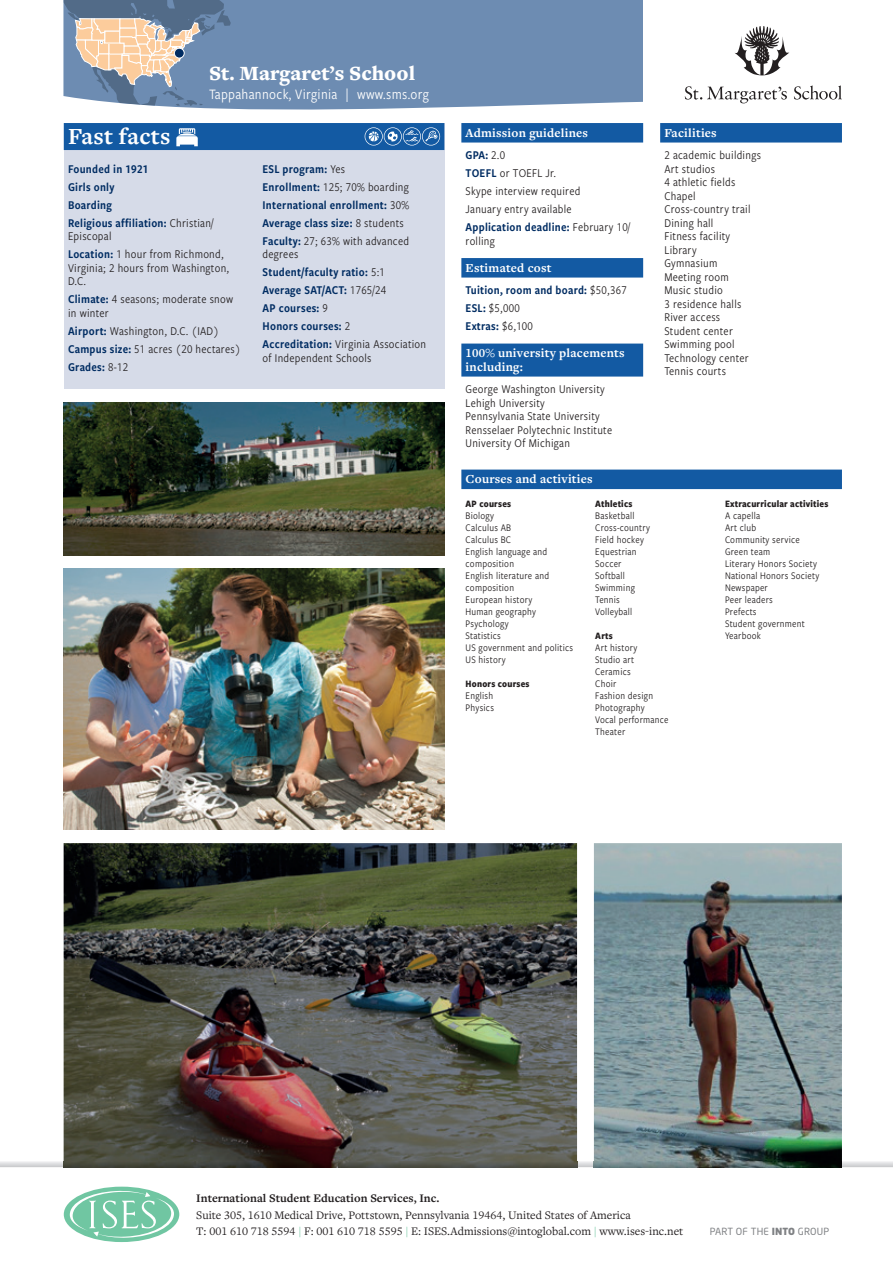
<style>
.page{position:relative;width:893px;height:1263px;background:#fff}
.page>*{position:absolute;margin:0;border:0;box-sizing:border-box;transform-origin:0 0}
.t1{font:700 24px "Freight Text Pro";letter-spacing:.01em;color:#fff}
.t2{font:900 21px "Freight Text Pro";color:#fff}
.t3{font:15px "Freight Sans Cnd Pro";letter-spacing:.02em;color:#fff}
.t4{font:700 12.75px/13.5px "Freight Text Pro";letter-spacing:.015em;color:#fff}
.t5{font:12.3px/13.5px "Freight Sans Cnd Pro";letter-spacing:.02em;color:#231f20}
.t6{font:12.3px/18px "Freight Sans Cnd Pro Semi";letter-spacing:.02em;color:#002c62}
.t7{font:12px/16.5px "Freight Text Pro";color:#231f20}
.t8{font:700 12px "Freight Text Pro";color:#231f20}
.t9{font:10.5px/12px "Freight Sans Cnd Pro";letter-spacing:.02em;color:#231f20}
.t10{font:700 10.2px "Freight Sans Cnd Pro";letter-spacing:.02em;color:#231f20}
.t11{font:9.75px "Neo Sans";letter-spacing:.02em;color:#808285}
.s1{font-family:"Freight Sans Cnd Pro";color:#231f20}
.s2{font-family:"Freight Sans Cnd Pro Semi";color:#002c62}
.s3{color:#70c6a2}
.s4{font-weight:900}
</style>
<div class="page">
<div style="left:160px;top:0;width:483px;height:110px;background:#6d8cb2"></div>
<svg style="left:63px;top:0;width:168px;height:106px;background:#969eab"></svg>
<div style="left:64px;top:123px;width:380px;height:266px;background:#d6dbe8"></div>
<div style="left:64px;top:123px;width:380px;height:27px;background:#135aa3"></div>
<svg style="left:176px;top:128px;width:22px;height:18px"></svg>
<div style="left:461px;top:123px;width:182px;height:20px;background:#135aa3"></div>
<div style="left:461px;top:258px;width:182px;height:20px;background:#135aa3"></div>
<div style="left:461px;top:344px;width:182px;height:33px;background:#135aa3"></div>
<div style="left:660px;top:123px;width:182px;height:20px;background:#135aa3"></div>
<div style="left:461px;top:470px;width:381px;height:19px;background:#135aa3"></div>
<img style="left:64px;top:402px;width:380px;height:153px">
<img style="left:64px;top:569px;width:380px;height:261px">
<svg style="left:365px;top:127px;width:75px;height:19px"></svg>
<svg style="left:685px;top:86px;width:102px;height:17px"></svg>
<svg style="left:794px;top:85px;width:48px;height:15px"></svg>
<svg style="left:735px;top:26px;width:54px;height:49px"></svg>
<img style="left:64px;top:843px;width:513px;height:318px">
<img style="left:594px;top:843px;width:248px;height:318px">
<div style="left:174px;top:48px;width:10px;height:10px;background:#002c62;border-radius:50%"></div>
<div style="left:174px;top:48px;width:11px;height:10px;border:1px solid #fff;border-radius:50%"></div>
<div style="left:64px;top:1186px;width:115px;height:56px;background:#70c6a2;border-radius:50%"></div>
<svg style="left:70px;top:1190px;width:104px;height:48px"></svg>
<img style="left:0;top:1161px;width:893px;height:6px">
<img style="left:64px;top:1161px;width:513px;height:6px">
<img style="left:594px;top:1161px;width:248px;height:6px">
<h2 class="t2" style="left:209px;top:59px;width:208px">St. Margaret’s School</h2>
<p class="t3" style="left:209px;top:84px;width:221px">Tappahannock, Virginia | www.sms.org</p>
<h1 class="t1" style="left:68px;top:120px;width:104px">Fast facts</h1>
<p class="t6" style="left:68px;top:159px;width:147px">Founded in 1921<br>Girls only<br>Boarding<br>Religious affiliation: <span class="s1">Christian/</span></p>
<p class="t5" style="left:68px;top:227px;width:157px;line-height:18px">Episcopal<br><span class="s2">Location:</span> 1 hour from Richmond,</p>
<p class="t5" style="left:68px;top:260px;width:163px">Virginia; 2 hours from Washington,<br>D.C.</p>
<p class="t5" style="left:68px;top:292px;width:167px"><span class="s2">Climate:</span> 4 seasons; moderate snow in winter</p>
<p class="t5" style="left:68px;top:321px;width:174px;line-height:18px"><span class="s2">Airport:</span> Washington, D.C. (IAD)<br><span class="s2">Campus size:</span> 51 acres (20 hectares)</p>
<p class="t6" style="left:68px;top:357px;width:62px">Grades: <span class="s1">8-12</span></p>
<p class="t6" style="left:263px;top:159px;width:84px">ESL program: <span class="s1">Yes</span></p>
<p class="t5" style="left:263px;top:179px;width:148px"><span class="s2">Enrollment:</span> 125; 70% boarding</p>
<p class="t6" style="left:263px;top:195px;width:148px">International enrollment: <span class="s1">30%<br></span>Average class size: <span class="s1">8 students</span></p>
<p class="t5" style="left:263px;top:233px;width:148px"><span class="s2">Faculty:</span> 27; 63% with advanced degrees</p>
<p class="t6" style="left:263px;top:263px;width:125px">Student/faculty ratio: <span class="s1">5:1<br></span>Average SAT/ACT: <span class="s1">1765/24<br></span>AP courses: <span class="s1">9<br></span>Honors courses: <span class="s1">2</span></p>
<p class="t5" style="left:263px;top:337px;width:165px"><span class="s2">Accreditation:</span> Virginia Association of Independent Schools</p>
<p class="t4" style="left:466px;top:125px;width:124px">Admission guidelines</p>
<p class="t6" style="left:466px;top:146px;width:41px">GPA: <span class="s1">2.0</span></p>
<p class="t5" style="left:466px;top:164px;width:116px;line-height:18px"><span class="s2">TOEFL</span> or TOEFL Jr.<br>Skype interview required<br>January entry available</p>
<p class="t6" style="left:466px;top:218px;width:166px">Application deadline: <span class="s1">February 10/</span></p>
<p class="t5" style="left:466px;top:233px;width:31px">rolling</p>
<p class="t4" style="left:466px;top:260px;width:87px">Estimated cost</p>
<p class="t6" style="left:466px;top:281px;width:163px">Tuition, room and board: <span class="s1">$50,367</span></p>
<p class="t5" style="left:466px;top:301px;width:56px"><span class="s2">ESL:</span> $5,000</p>
<p class="t6" style="left:466px;top:317px;width:69px">Extras: <span class="s1">$6,100</span></p>
<p class="t4" style="left:466px;top:346px;width:161px">100% university placements including:</p>
<p class="t5" style="left:466px;top:382px;width:148px">George Washington University<br>Lehigh University<br>Pennsylvania State University<br>Rensselaer Polytechnic Institute<br>University Of Michigan</p>
<p class="t4" style="left:664px;top:125px;width:54px">Facilities</p>
<p class="t5" style="left:664px;top:148px;width:98px">2 academic buildings<br>Art studios<br>4 athletic fields<br>Chapel<br>Cross-country trail<br>Dining hall<br>Fitness facility<br>Library<br>Gymnasium<br>Meeting room<br>Music studio<br>3 residence halls<br>River access<br>Student center<br>Swimming pool<br>Technology center<br>Tennis courts</p>
<p class="t4" style="left:466px;top:472px;width:129px">Courses and activities</p>
<p class="t10" style="left:466px;top:497px;width:47px">AP courses</p>
<p class="t9" style="left:466px;top:509px;width:109px">Biology<br>Calculus AB<br>Calculus BC<br>English language and composition<br>English literature and composition<br>European history<br>Human geography<br>Psychology<br>Statistics<br>US government and politics<br>US history</p>
<p class="t10" style="left:466px;top:677px;width:65px">Honors courses</p>
<p class="t9" style="left:466px;top:689px;width:30px">English<br>Physics</p>
<p class="t10" style="left:595px;top:497px;width:39px">Athletics</p>
<p class="t9" style="left:595px;top:509px;width:56px">Basketball<br>Cross-country<br>Field hockey<br>Equestrian<br>Soccer<br>Softball<br>Swimming<br>Tennis<br>Volleyball</p>
<p class="t10" style="left:595px;top:629px;width:19px">Arts</p>
<p class="t9" style="left:595px;top:641px;width:75px">Art history<br>Studio art<br>Ceramics<br>Choir<br>Fashion design<br>Photography<br>Vocal performance<br>Theater</p>
<p class="t10" style="left:725px;top:497px;width:105px">Extracurricular activities</p>
<p class="t9" style="left:725px;top:509px;width:96px">A capella<br>Art club<br>Community service<br>Green team<br>Literary Honors Society<br>National Honors Society<br>Newspaper<br>Peer leaders<br>Prefects<br>Student government<br>Yearbook</p>
<p class="t8" style="left:196px;top:1190px;width:245px">International Student Education Services, Inc.</p>
<p class="t7" style="left:196px;top:1206px;width:488px">Suite 305, 1610 Medical Drive, Pottstown, Pennsylvania 19464, United States of America<br>T: 001 610 718 5594 <span class="s3">|</span> F: 001 610 718 5595 <span class="s3">|</span> E: ISES.Admissions@intoglobal.com <span class="s3">|</span> www.ises-inc.net</p>
<p class="t11" style="left:710px;top:1225px;width:121px">PART OF THE <span class="s4">INTO</span> GROUP</p>
</div>
